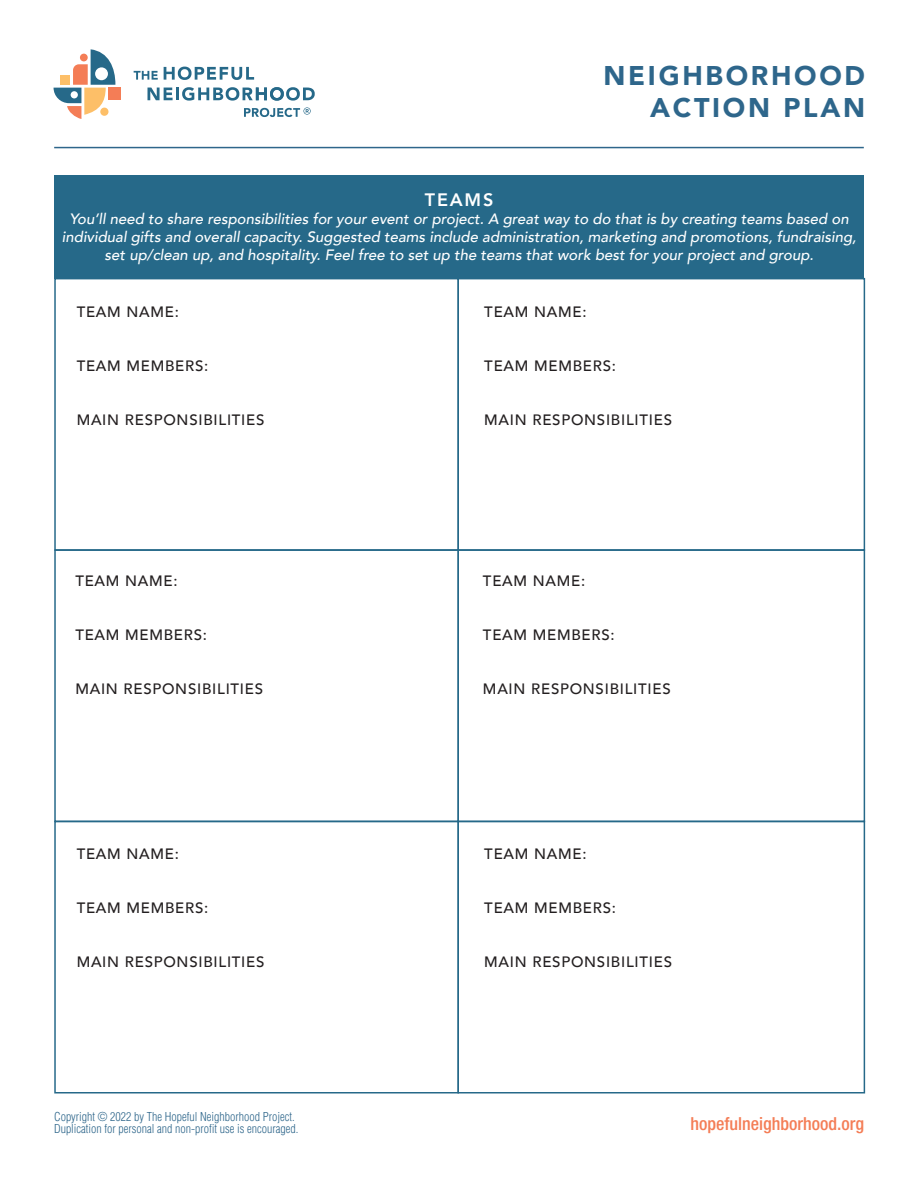
<style>
.page{position:relative;width:918px;height:1188px;background:#fff}
.page>*{position:absolute;margin:0;border:0;box-sizing:border-box;transform-origin:0 0}
.t1{font:900 27px/31.5px "Avenir";letter-spacing:.1em;color:#2e668b;text-align:right}
.t2{font:500 condensed 18px "Helvetica Neue LT Std";color:#f47d56}
.t3{font:800 18px "Avenir";letter-spacing:.1em;color:#fff}
.t4{font:italic 500 15px/18px "Avenir";color:#fff;text-align:center}
.t5{font:500 15px "Avenir";letter-spacing:.05em;color:#231f20}
.t6{font:300 condensed 12px/12px "Helvetica LT Std";color:#2e668b}
</style>
<div class="page">
<div style="left:109px;top:88px;width:12px;height:12px;background:#f47d56"></div>
<svg style="left:54px;top:49px;width:61px;height:70px"></svg>
<svg style="left:164px;top:67px;width:90px;height:13px"></svg>
<svg style="left:134px;top:71px;width:24px;height:9px"></svg>
<svg style="left:147px;top:87px;width:168px;height:14px"></svg>
<svg style="left:244px;top:107px;width:67px;height:10px"></svg>
<hr style="left:54px;top:147px;width:810px;height:1px;background:#2e668b">
<div style="left:54px;top:176px;width:810px;height:103px;background:#266989"></div>
<div style="left:54px;top:278px;width:405px;height:273px;border:2px solid #266989"></div>
<div style="left:54px;top:549px;width:405px;height:273px;border:2px solid #266989"></div>
<div style="left:54px;top:821px;width:405px;height:273px;border:2px solid #266989"></div>
<div style="left:458px;top:278px;width:407px;height:273px;border:2px solid #266989"></div>
<div style="left:458px;top:549px;width:407px;height:273px;border:2px solid #266989"></div>
<div style="left:458px;top:821px;width:407px;height:273px;border:2px solid #266989"></div>
<h1 class="t1" style="left:604px;top:60px;width:263px">NEIGHBORHOOD<br>ACTION PLAN</h1>
<p class="t3" style="left:425px;top:185px;width:70px">TEAMS</p>
<p class="t4" style="left:62px;top:210px;width:796px">You’ll need to share responsibilities for your event or project. A great way to do that is by creating teams based on individual gifts and overall capacity. Suggested teams include administration, marketing and promotions, fundraising, set up/clean up, and hospitality. Feel free to set up the teams that work best for your project and group.</p>
<p class="t5" style="left:77px;top:298px;width:104px">TEAM NAME:</p>
<p class="t5" style="left:484px;top:298px;width:104px">TEAM NAME:</p>
<p class="t5" style="left:77px;top:352px;width:133px">TEAM MEMBERS:</p>
<p class="t5" style="left:484px;top:352px;width:133px">TEAM MEMBERS:</p>
<p class="t5" style="left:77px;top:406px;width:189px">MAIN RESPONSIBILITIES</p>
<p class="t5" style="left:484px;top:406px;width:189px">MAIN RESPONSIBILITIES</p>
<p class="t5" style="left:75px;top:568px;width:104px">TEAM NAME:</p>
<p class="t5" style="left:483px;top:568px;width:104px">TEAM NAME:</p>
<p class="t5" style="left:75px;top:622px;width:133px">TEAM MEMBERS:</p>
<p class="t5" style="left:483px;top:622px;width:133px">TEAM MEMBERS:</p>
<p class="t5" style="left:75px;top:676px;width:189px">MAIN RESPONSIBILITIES</p>
<p class="t5" style="left:483px;top:676px;width:189px">MAIN RESPONSIBILITIES</p>
<p class="t5" style="left:77px;top:841px;width:104px">TEAM NAME:</p>
<p class="t5" style="left:484px;top:841px;width:104px">TEAM NAME:</p>
<p class="t5" style="left:77px;top:895px;width:133px">TEAM MEMBERS:</p>
<p class="t5" style="left:484px;top:895px;width:133px">TEAM MEMBERS:</p>
<p class="t5" style="left:77px;top:949px;width:189px">MAIN RESPONSIBILITIES</p>
<p class="t5" style="left:484px;top:949px;width:189px">MAIN RESPONSIBILITIES</p>
<p class="t6" style="left:54px;top:1111px;width:246px">Copyright © 2022 by The Hopeful Neighborhood Project.<br>Duplication for personal and non-profit use is encouraged.</p>
<p class="t2" style="left:691px;top:1113px;width:175px">hopefulneighborhood.org</p>
</div>
